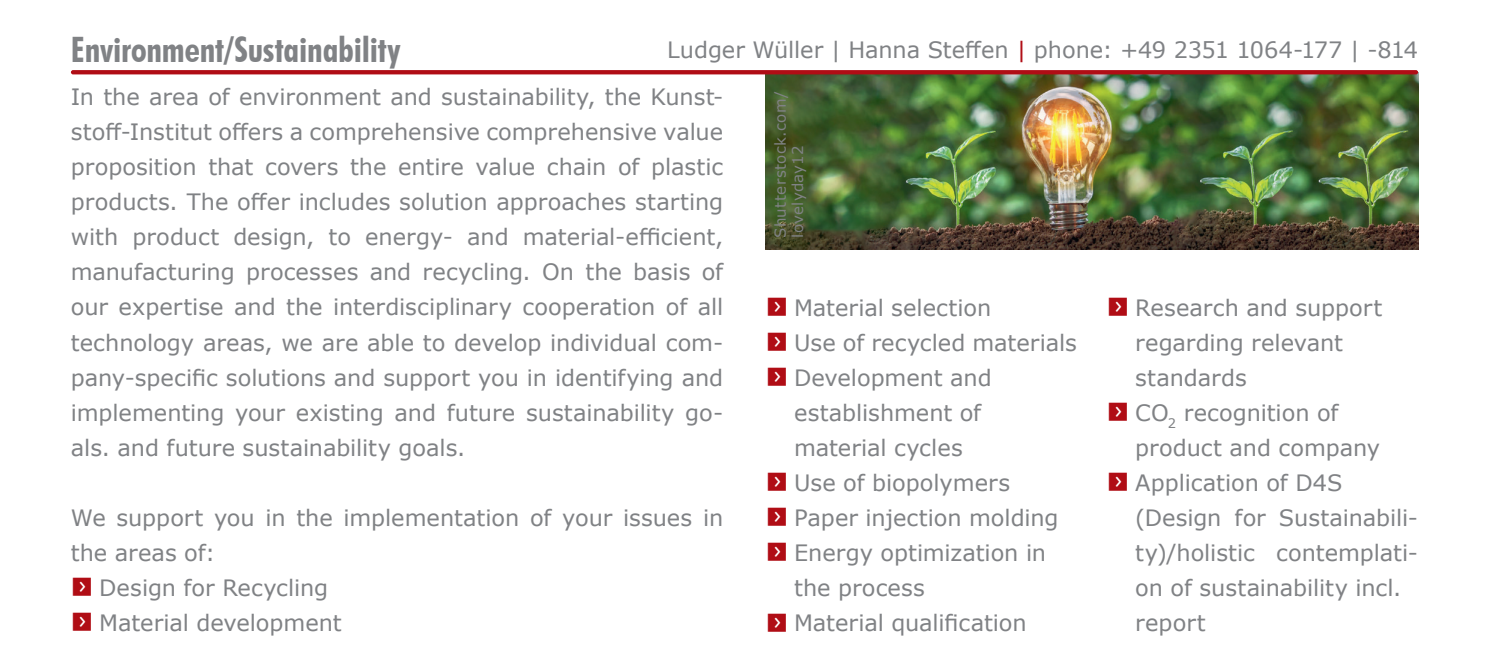
<style>
.page{position:relative;width:1489px;height:667px;background:#fff}
.page>*{position:absolute;margin:0;border:0;box-sizing:border-box;transform-origin:0 0}
.t1{font:700 condensed 35px "Futura BT";letter-spacing:-.005em;color:#808285}
.t2{font:22.5px/35px "Verdana";letter-spacing:-.005em;color:#808285}
.t3{font:15px/17.5px "Verdana";letter-spacing:.025em;color:#808285}
.s1{color:#b00d15}
.s2{font-family:"Button Bonus Square Negative";color:#b00d15}
</style>
<div class="page">
<img style="left:765px;top:73px;width:652px;height:176px">
<svg style="left:71px;top:70px;width:1346px;height:4px;background:#b1121a"></svg>
<h1 class="t1" style="left:71px;top:28px;width:331px">Environment/Sustainability</h1>
<p class="t2" style="left:71px;top:25px;width:1348px;line-height:47.5px;text-indent:596px">Ludger Wüller | Hanna Steffen <span class="s1">|</span> phone: +49 2351 1064-177 | -814<br>In the area of environment and sustainability, the Kunst-</p>
<p class="t2" style="left:71px;top:114px;width:653px;text-align:justify">stoff-Institut offers a comprehensive comprehensive value proposition that covers the entire value chain of plastic products. The offer includes solution approaches starting with product design, to energy- and material-efficient, manufacturing processes and recycling. On the basis of our expertise and the interdisciplinary cooperation of all technology areas, we are able to develop individual com&shy;pany-specific solutions and support you in identifying and implementing your existing and future sustainability go&shy;als. and future sustainability goals.</p>
<p class="t3" style="left:771px;top:238px;width:148px;rotate:-90deg">Shutterstock.com/ lovelyday12</p>
<p class="t2" style="left:765px;top:289px;width:227px"><span class="s2">f</span> Material selection</p>
<p class="t2" style="left:765px;top:324px;width:312px"><span class="s2">f</span> Use of recycled materials</p>
<p class="t2" style="left:765px;top:359px;width:227px"><span class="s2">f</span> Development and</p>
<p class="t2" style="left:794px;top:394px;width:188px">establishment of</p>
<p class="t2" style="left:794px;top:429px;width:170px">material cycles</p>
<p class="t2" style="left:765px;top:464px;width:246px"><span class="s2">f</span> Use of biopolymers</p>
<p class="t2" style="left:765px;top:499px;width:294px"><span class="s2">f</span> Paper injection molding</p>
<p class="t2" style="left:765px;top:534px;width:282px"><span class="s2">f</span> Energy optimization in</p>
<p class="t2" style="left:794px;top:569px;width:132px">the process</p>
<p class="t2" style="left:765px;top:604px;width:262px"><span class="s2">f</span> Material qualification</p>
<p class="t2" style="left:1106px;top:289px;width:277px"><span class="s2">f</span> Research and support</p>
<p class="t2" style="left:1135px;top:324px;width:209px">regarding relevant</p>
<p class="t2" style="left:1135px;top:359px;width:113px">standards</p>
<p class="t2" style="left:1106px;top:394px;width:233px"><span class="s2">f</span> CO<sub>2</sub> recognition of</p>
<p class="t2" style="left:1135px;top:429px;width:246px">product and company</p>
<p class="t2" style="left:1106px;top:464px;width:237px"><span class="s2">f</span> Application of D4S</p>
<p class="t2" style="left:1135px;top:499px;width:284px">(Design for Sustainabili-</p>
<p class="t2" style="left:1135px;top:534px;width:284px">ty)/holistic contemplati-</p>
<p class="t2" style="left:1135px;top:569px;width:268px">on of sustainability incl.</p>
<p class="t2" style="left:1135px;top:604px;width:72px">report</p>
<p class="t2" style="left:71px;top:499px;width:654px">We support you in the implementation of your issues in the areas of:<br><span class="s2">f</span> Design for Recycling<br><span class="s2">f</span> Material development</p>
</div>
